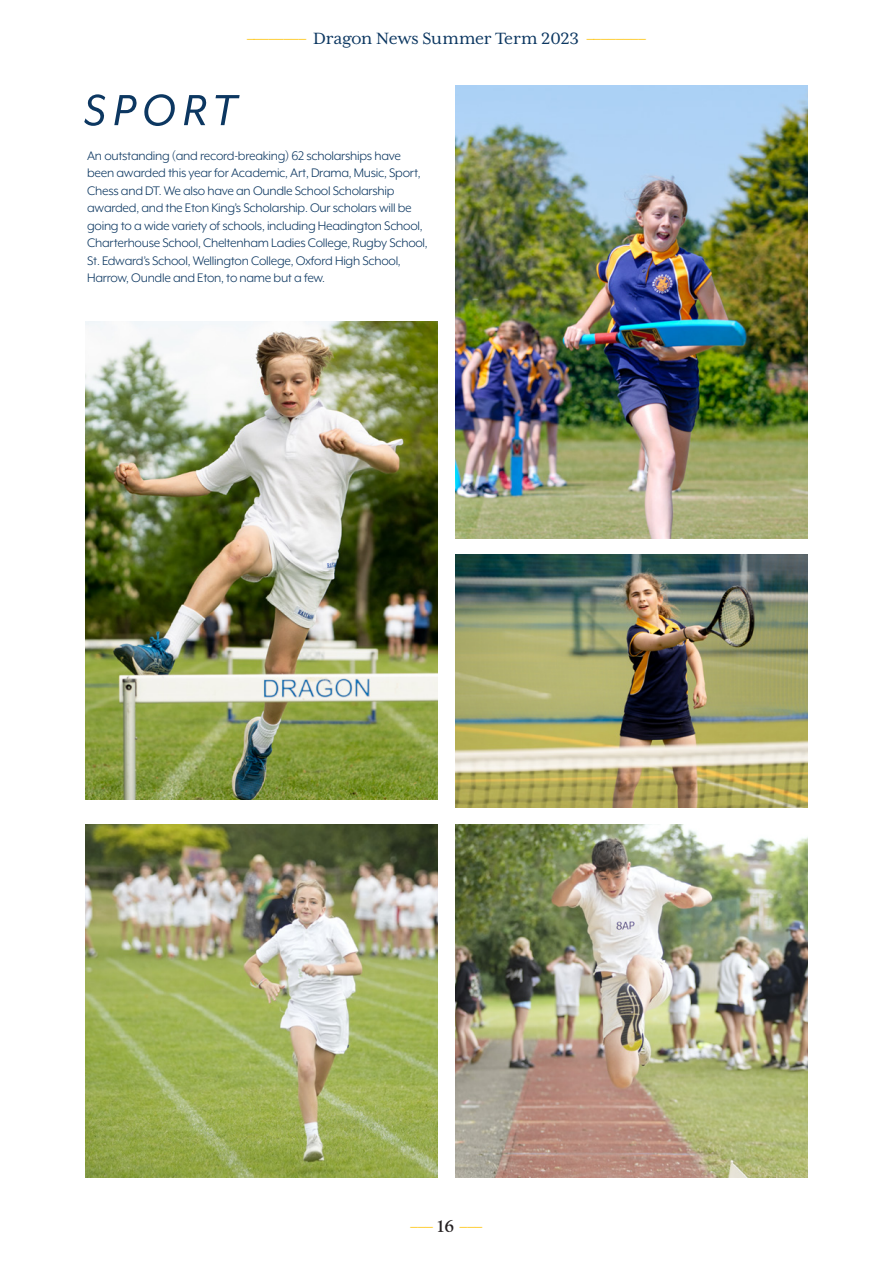
<style>
.page{position:relative;width:893px;height:1263px;background:#fff}
.page>*{position:absolute;margin:0;border:0;box-sizing:border-box;transform-origin:0 0}
.Paragraph_Style_1{font:italic 50.1px "Mr Eaves XL Mod OT";letter-spacing:.135em;color:#0c3761}
.t1{font:18.75px "Mrs Eaves XL Serif OT";letter-spacing:-.01em;color:#0c3761}
.t2{font:18.75px "Mrs Eaves XL Serif OT";color:#fec40e}
.t3{font:14.25px/17.5px "Mr Eaves XL Mod OT";letter-spacing:-.02em;color:#0c3761}
.s1{color:#fec40e}
.s2{font-family:"LTC Goudy Oldstyle Pro";font-weight:700;font-size:18px;color:#231f20}
</style>
<div class="page">
<img style="left:85px;top:825px;width:353px;height:353px">
<img style="left:455px;top:85px;width:353px;height:453px">
<img style="left:455px;top:555px;width:353px;height:253px">
<img style="left:455px;top:825px;width:353px;height:353px">
<img style="left:85px;top:321px;width:353px;height:478px">
<h2 class="t1" style="left:247px;top:28px;width:400px"><span class="s1">––––––––</span> Dragon News Summer Term 2023 <span class="s1">––––––––</span></h2>
<p class="Paragraph_Style_1" style="left:84px;top:83px;width:154px">SPORT</p>
<p class="t3" style="left:87px;top:146px;width:342px">An outstanding (and record-breaking) 62 scholarships have been awarded this year for Academic, Art, Drama, Music, Sport, Chess and DT. We also have an Oundle School Scholarship awarded, and the Eton King’s Scholarship. Our scholars will be going to a wide variety of schools, including Headington School, Charterhouse School, Cheltenham Ladies College, Rugby School, St. Edward’s School, Wellington College, Oxford High School, Harrow, Oundle and Eton, to name but a few.</p>
<h2 class="t2" style="left:411px;top:1216px;width:73px">––– <span class="s2">16</span> –––</h2>
</div>
